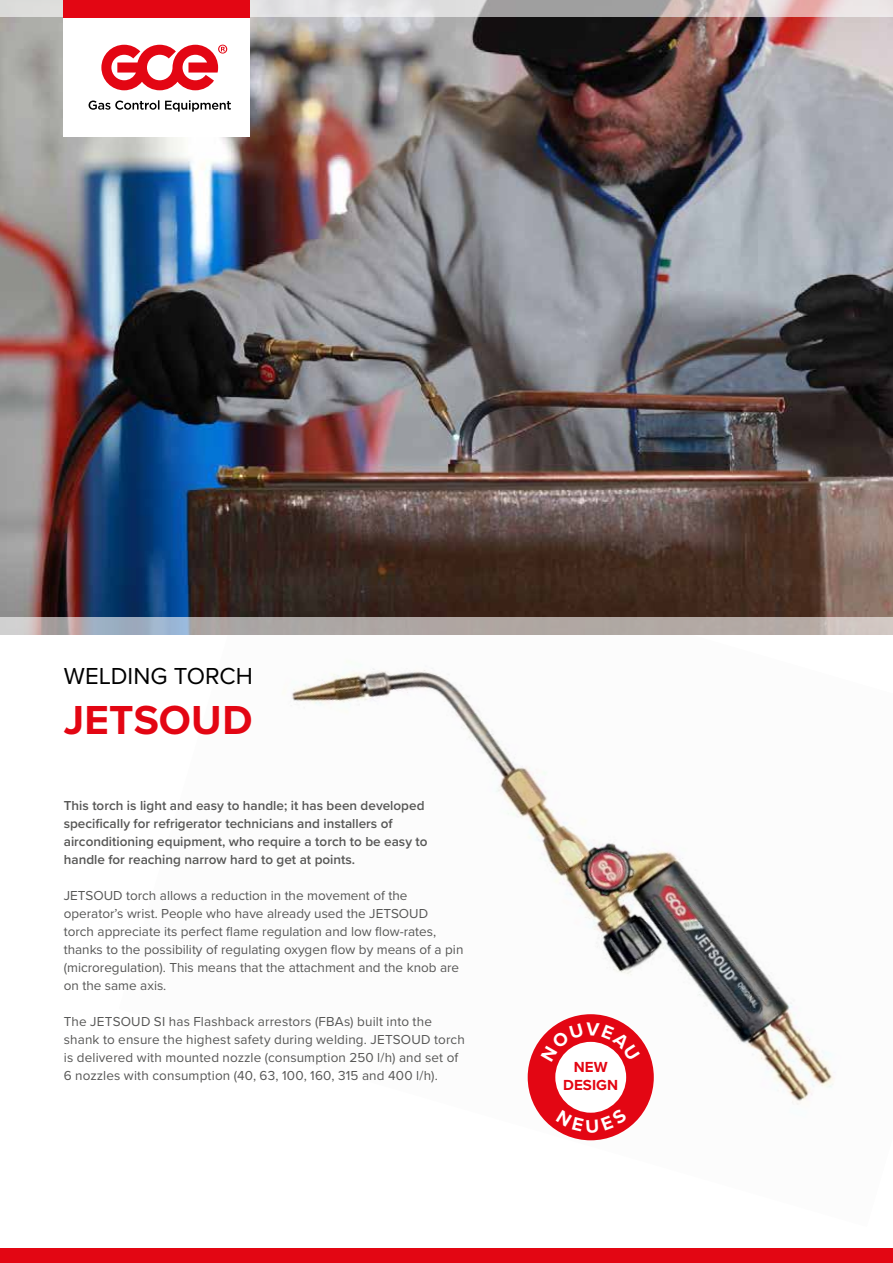
<style>
.page{position:relative;width:893px;height:1263px;background:#fff}
.page>*{position:absolute;margin:0;border:0;box-sizing:border-box;transform-origin:0 0}
.t1{font:700 42px "Proxima Nova";letter-spacing:.005em;color:#e30613}
.t2{font:24px "Proxima Nova";color:#000}
.t3{font:700 15.15px/18.1px "Proxima Nova";letter-spacing:.005em;color:#e30613;text-align:center}
.t4{font:13.5px/18px "Proxima Nova";color:#575756}
.t5{font:600 13.5px/18px "Proxima Nova";color:#575756}
</style>
<div class="page">
<img style="left:291px;top:668px;width:544px;height:473px">
<div style="left:0;top:1248px;width:893px;height:15px;background:#e30613"></div>
<img style="left:0;top:17px;width:893px;height:601px">
<svg style="left:0;top:618px;width:893px;height:17px;background:#b1acab"></svg>
<svg style="left:0;top:0;width:893px;height:17px;background:#cfc8c8"></svg>
<div style="left:64px;top:0;width:186px;height:136px;background:linear-gradient(to right,#fff,#fff)"></div>
<div style="left:64px;top:0;width:186px;height:17px;background:#e30613"></div>
<div style="left:69px;top:18px;width:177px;height:116px;background:#fff"></div>
<svg style="left:89px;top:100px;width:142px;height:12px"></svg>
<svg style="left:101px;top:45px;width:126px;height:45px"></svg>
<svg style="left:528px;top:1014px;width:126px;height:126px"></svg>
<h2 class="t2" style="left:64px;top:658px;width:191px">WELDING TORCH</h2>
<h1 class="t1" style="left:64px;top:689px;width:190px">JETSOUD</h1>
<p class="t5" style="left:64px;top:796px;width:365px">This torch is light and easy to handle; it has been developed specifically for refrigerator technicians and installers of airconditioning equipment, who require a torch to be easy to handle for reaching narrow hard to get at points.</p>
<p class="t4" style="left:64px;top:886px;width:401px">JETSOUD torch allows a reduction in the movement of the operator’s wrist. People who have already used the JETSOUD<br>torch appreciate its perfect flame regulation and low flow-rates, thanks to the possibility of regulating oxygen flow by means of a pin (microregulation). This means that the attachment and the knob are on the same axis.</p>
<p class="t4" style="left:64px;top:1012px;width:402px">The JETSOUD SI has Flashback arrestors (FBAs) built into the shank to ensure the highest safety during welding. JETSOUD torch is delivered with mounted nozzle (consumption 250 l/h) and set of 6 nozzles with consumption (40, 63, 100, 160, 315 and 400 l/h).</p>
<p class="t3" style="left:563px;top:1057px;width:56px">NEW<br>DESIGN</p>
</div>
